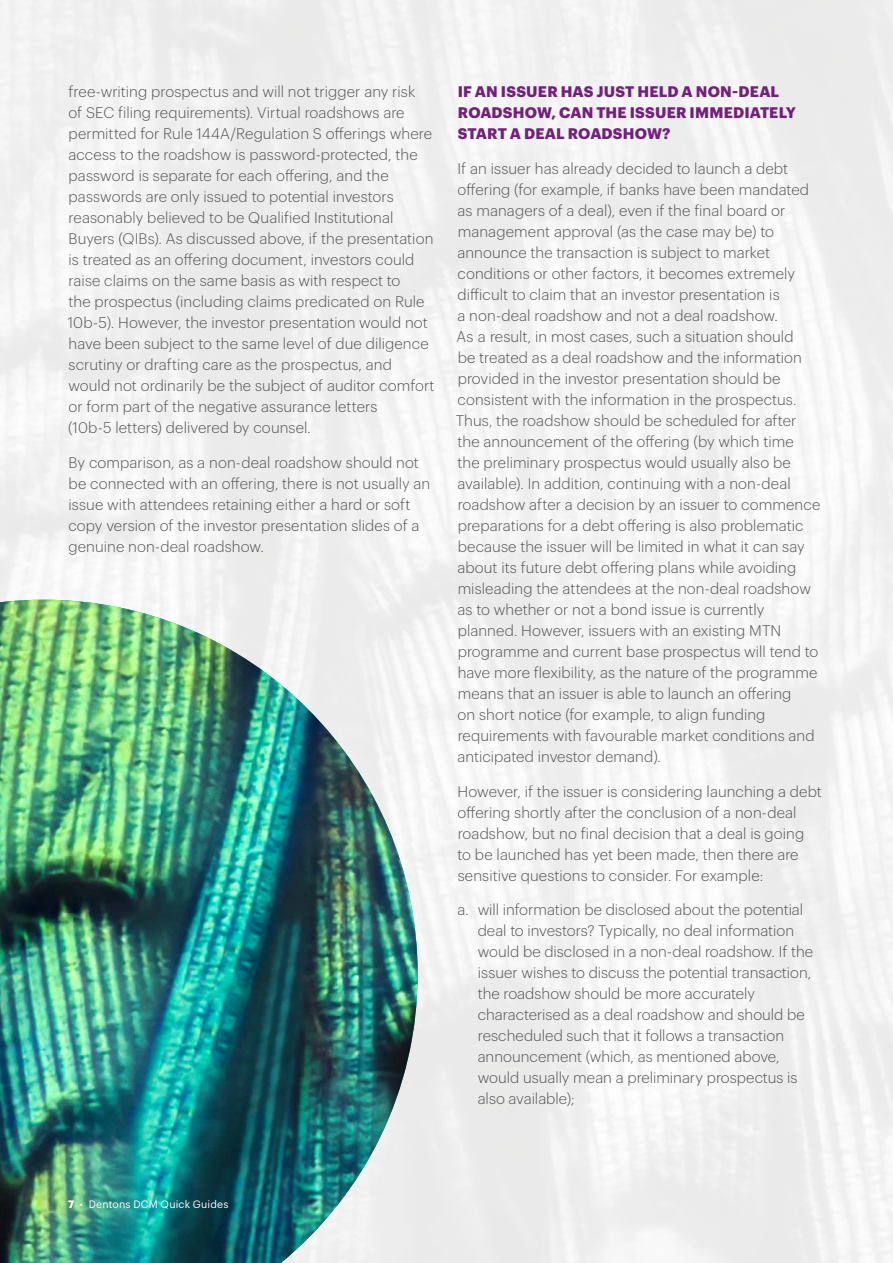
<style>
.page{position:relative;width:893px;height:1263px;background:#fff}
.page>*{position:absolute;margin:0;border:0;box-sizing:border-box;transform-origin:0 0}
.t1{font:300 15px/21px "Dentons Sans";letter-spacing:.005em;color:#555454}
.t2{font:700 15px/21px "Dentons Sans";letter-spacing:.01em;color:#73207d}
.t3{font:10.5px "Dentons Sans";letter-spacing:.015em;color:#fff}
.s1{font-weight:700}
</style>
<div class="page">
<img style="left:0;top:600px;width:418px;height:663px">
<p class="t1" style="left:68px;top:80px;width:368px">free-writing prospectus and will not trigger any risk<br>of SEC filing requirements). Virtual roadshows are permitted for Rule 144A/Regulation S offerings where access to the roadshow is password-protected, the password is separate for each offering, and the passwords are only issued to potential investors reasonably believed to be Qualified Institutional Buyers (QIBs). As discussed above, if the presentation is treated as an offering document, investors could raise claims on the same basis as with respect to<br>the prospectus (including claims predicated on Rule 10b-5). However, the investor presentation would not have been subject to the same level of due diligence scrutiny or drafting care as the prospectus, and would not ordinarily be the subject of auditor comfort or form part of the negative assurance letters<br>(10b-5 letters) delivered by counsel.</p>
<p class="t1" style="left:68px;top:451px;width:363px">By comparison, as a non-deal roadshow should not be connected with an offering, there is not usually an issue with attendees retaining either a hard or soft copy version of the investor presentation slides of a genuine non-deal roadshow.</p>
<p class="t2" style="left:458px;top:80px;width:340px">IF AN ISSUER HAS JUST HELD A NON-DEAL<br>ROADSHOW, CAN THE ISSUER IMMEDIATELY<br>START A DEAL ROADSHOW?</p>
<p class="t1" style="left:456px;top:157px;width:366px">If an issuer has already decided to launch a debt offering (for example, if banks have been mandated as managers of a deal), even if the final board or management approval (as the case may be) to announce the transaction is subject to market conditions or other factors, it becomes extremely difficult to claim that an investor presentation is<br>a non-deal roadshow and not a deal roadshow.<br>As a result, in most cases, such a situation should<br>be treated as a deal roadshow and the information provided in the investor presentation should be consistent with the information in the prospectus.<br>Thus, the roadshow should be scheduled for after the announcement of the offering (by which time<br>the preliminary prospectus would usually also be available). In addition, continuing with a non-deal roadshow after a decision by an issuer to commence preparations for a debt offering is also problematic because the issuer will be limited in what it can say about its future debt offering plans while avoiding misleading the attendees at the non-deal roadshow as to whether or not a bond issue is currently planned. However, issuers with an existing MTN programme and current base prospectus will tend to have more flexibility, as the nature of the programme means that an issuer is able to launch an offering<br>on short notice (for example, to align funding requirements with favourable market conditions and anticipated investor demand).</p>
<p class="t1" style="left:457px;top:779px;width:366px">However, if the issuer is considering launching a debt offering shortly after the conclusion of a non-deal roadshow, but no final decision that a deal is going<br>to be launched has yet been made, then there are sensitive questions to consider. For example:</p>
<p class="t1" style="left:478px;top:898px;width:337px;text-indent:-20px">a. will information be disclosed about the potential deal to investors? Typically, no deal information would be disclosed in a non-deal roadshow. If the issuer wishes to discuss the potential transaction, the roadshow should be more accurately characterised as a deal roadshow and should be rescheduled such that it follows a transaction announcement (which, as mentioned above, would usually mean a preliminary prospectus is also available);</p>
<p class="t3" style="left:68px;top:1196px;width:162px"><span class="s1">7</span> • Dentons DCM Quick Guides</p>
</div>
